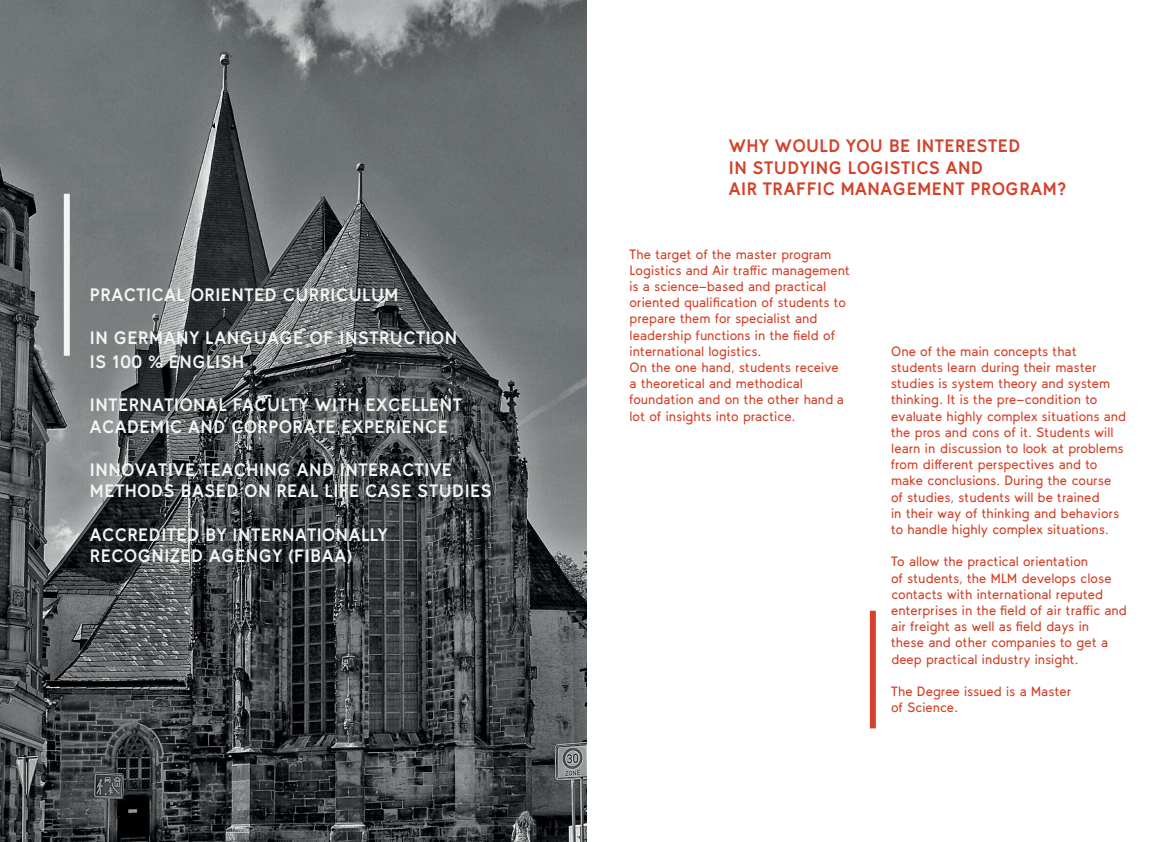
<style>
.page{position:relative;width:1174px;height:842px;background:#fff}
.page>*{position:absolute;margin:0;border:0;box-sizing:border-box;transform-origin:0 0}
.t1{font:700 18px/21.6px "Tilde";letter-spacing:.03em;color:#f3f4f4}
.t2{font:700 18px/21.6px "Tilde";letter-spacing:.03em;color:#d3422a}
.t3{font:13.5px/16.2px "Tilde";color:#d3422a}
.s1{font-family:"Moderat";font-weight:400;font-size:19.5px}
</style>
<div class="page">
<img style="left:0;top:0;width:587px;height:842px">
<div style="left:64px;top:194px;width:6px;height:162px;background:#f3f4f4"></div>
<div style="left:870px;top:611px;width:6px;height:117px;background:#d3422a"></div>
<h1 class="t1" style="left:90px;top:284px;width:310px">PRACTICAL ORIENTED CURRICULUM</h1>
<h1 class="t1" style="left:90px;top:327px;width:369px;line-height:23.4px">IN GERMANY LANGUAGE OF INSTRUCTION<br>IS 100 <span class="s1">%</span> ENGLISH</h1>
<h1 class="t1" style="left:90px;top:394px;width:373px">INTERNATIONAL FACULTY WITH EXCELLENT<br>ACADEMIC AND CORPORATE EXPERIENCE</h1>
<h1 class="t1" style="left:90px;top:459px;width:403px">INNOVATIVE TEACHING AND INTERACTIVE<br>METHODS BASED ON REAL LIFE CASE STUDIES</h1>
<h1 class="t1" style="left:90px;top:524px;width:299px">ACCREDITED BY INTERNATIONALLY<br>RECOGNIZED AGENGY (FIBAA)</h1>
<h1 class="t2" style="left:729px;top:136px;width:338px">WHY WOULD YOU BE INTERESTED<br>IN STUDYING LOGISTICS AND<br>AIR TRAFFIC MANAGEMENT PROGRAM?</h1>
<p class="t3" style="left:629px;top:246px;width:222px">The target of the master program Logistics and Air traffic management is a science-based and practical oriented qualification of students to prepare them for specialist and leadership functions in the field of international logistics.<br>On the one hand, students receive<br>a theoretical and methodical foundation and on the other hand a lot of insights into practice.</p>
<p class="t3" style="left:891px;top:343px;width:237px">One of the main concepts that students learn during their master studies is system theory and system thinking. It is the pre-condition to evaluate highly complex situations and the pros and cons of it. Students will learn in discussion to look at problems from different perspectives and to make conclusions. During the course of studies, students will be trained<br>in their way of thinking and behaviors to handle highly complex situations.</p>
<p class="t3" style="left:891px;top:554px;width:237px">To allow the practical orientation<br>of students, the MLM develops close contacts with international reputed enterprises in the field of air traffic and air freight as well as field days in<br>these and other companies to get a deep practical industry insight.</p>
<p class="t3" style="left:891px;top:683px;width:182px">The Degree issued is a Master of Science.</p>
</div>
